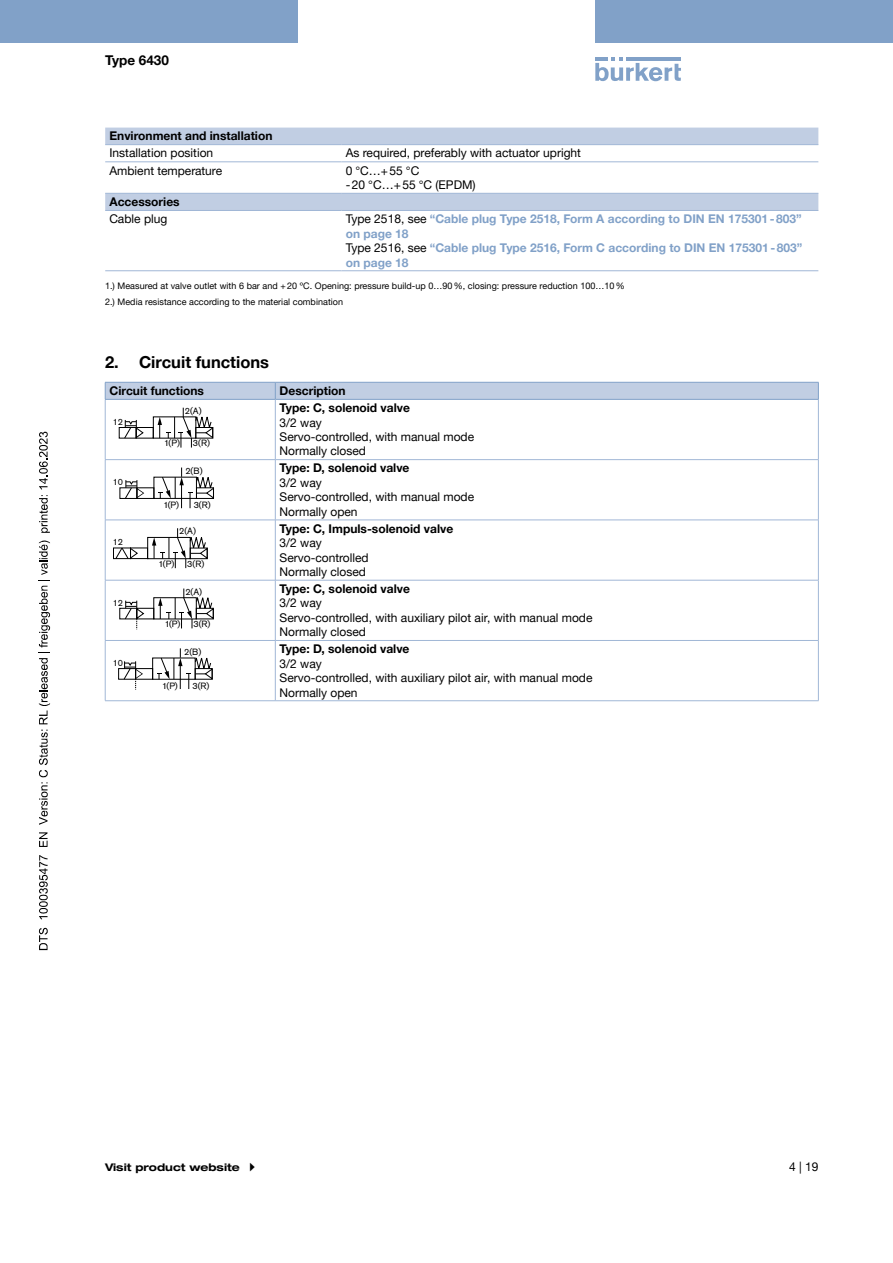
<style>
.page{position:relative;width:893px;height:1263px;background:#fff}
.page>*{position:absolute;margin:0;border:0;box-sizing:border-box;transform-origin:0 0}
.t1{font:700 16.5px "Helvetica Neue LTW1 G";color:#000}
.t2{font:700 13.5px "Helvetica Neue LTW1 G";color:#000}
.t3{font:12px/14.4px "Helvetica Neue LTW1 G";color:#000}
.t4{font:700 12px "Helvetica Neue LTW1 G";color:#000}
.t5{font:700 12px/14.4px "Helvetica Neue LTW1 G";color:#81a1c8}
.t6{font:700 expanded 10.5px "Helvetica Neue LTW1 G";color:#000}
.t7{font:9px/15.8px "Helvetica Neue LTW1 G";letter-spacing:.005em;color:#000}
.t8{font:9px "Akzidenz Grotesk BQ";color:#000}
.s1{font-weight:400;color:#000}
</style>
<div class="page">
<svg style="left:595px;top:57px;width:86px;height:24px"></svg>
<hr style="left:626px;top:57px;width:55px;height:4px;background:#81a1c8">
<div style="left:0;top:0;width:298px;height:42px;background:#81a1c8"></div>
<div style="left:595px;top:0;width:298px;height:42px;background:#81a1c8"></div>
<svg style="left:105px;top:128px;width:713px;height:82px"></svg>
<hr style="left:105px;top:144px;width:236px;height:1px;background:#a1b7d6">
<hr style="left:341px;top:144px;width:477px;height:1px;background:#a1b7d6">
<hr style="left:105px;top:162px;width:236px;height:1px;background:#a1b7d6">
<hr style="left:341px;top:162px;width:477px;height:1px;background:#a1b7d6">
<hr style="left:105px;top:193px;width:236px;height:1px;background:#a1b7d6">
<hr style="left:341px;top:193px;width:477px;height:1px;background:#a1b7d6">
<hr style="left:105px;top:210px;width:236px;height:1px;background:#a1b7d6">
<hr style="left:341px;top:210px;width:477px;height:1px;background:#a1b7d6">
<hr style="left:105px;top:270px;width:236px;height:1px;background:#a1b7d6">
<hr style="left:341px;top:270px;width:477px;height:1px;background:#a1b7d6">
<hr style="left:105px;top:399px;width:1px;height:60px;background:#a1b7d6">
<hr style="left:818px;top:399px;width:1px;height:60px;background:#a1b7d6">
<hr style="left:105px;top:460px;width:1px;height:60px;background:#a1b7d6">
<hr style="left:818px;top:460px;width:1px;height:60px;background:#a1b7d6">
<hr style="left:105px;top:520px;width:1px;height:60px;background:#a1b7d6">
<hr style="left:818px;top:520px;width:1px;height:60px;background:#a1b7d6">
<hr style="left:105px;top:580px;width:1px;height:60px;background:#a1b7d6">
<hr style="left:818px;top:580px;width:1px;height:60px;background:#a1b7d6">
<hr style="left:105px;top:641px;width:1px;height:59px;background:#a1b7d6">
<hr style="left:818px;top:641px;width:1px;height:59px;background:#a1b7d6">
<svg style="left:105px;top:382px;width:714px;height:17px;background:#bdcbe1"></svg>
<hr style="left:105px;top:399px;width:170px;height:1px;background:#81a1c8">
<hr style="left:275px;top:399px;width:544px;height:1px;background:#81a1c8">
<hr style="left:275px;top:399px;width:1px;height:60px;background:#a1b7d6">
<hr style="left:105px;top:459px;width:170px;height:1px;background:#a1b7d6">
<hr style="left:275px;top:459px;width:544px;height:1px;background:#a1b7d6">
<hr style="left:275px;top:460px;width:1px;height:60px;background:#a1b7d6">
<hr style="left:105px;top:520px;width:170px;height:1px;background:#a1b7d6">
<hr style="left:275px;top:520px;width:544px;height:1px;background:#a1b7d6">
<hr style="left:275px;top:520px;width:1px;height:60px;background:#a1b7d6">
<hr style="left:105px;top:580px;width:170px;height:1px;background:#a1b7d6">
<hr style="left:275px;top:580px;width:544px;height:1px;background:#a1b7d6">
<hr style="left:275px;top:580px;width:1px;height:60px;background:#a1b7d6">
<hr style="left:105px;top:640px;width:170px;height:1px;background:#a1b7d6">
<hr style="left:105px;top:700px;width:170px;height:1px;background:#a1b7d6">
<hr style="left:275px;top:640px;width:544px;height:1px;background:#a1b7d6">
<hr style="left:275px;top:641px;width:1px;height:59px;background:#a1b7d6">
<hr style="left:275px;top:700px;width:544px;height:1px;background:#a1b7d6">
<div style="left:136px;top:427px;width:18px;height:11px;border:1px solid #000"></div>
<div style="left:119px;top:427px;width:18px;height:11px;border:1px solid #000"></div>
<svg style="left:124px;top:420px;width:20px;height:19px"></svg>
<div style="left:153px;top:416px;width:43px;height:22px;border:1px solid #000"></div>
<svg style="left:158px;top:408px;width:56px;height:40px"></svg>
<div style="left:137px;top:487px;width:17px;height:12px;border:1px solid #000"></div>
<svg style="left:124px;top:480px;width:20px;height:19px"></svg>
<svg style="left:158px;top:467px;width:56px;height:41px"></svg>
<div style="left:130px;top:548px;width:18px;height:11px;border:1px solid #000"></div>
<div style="left:113px;top:548px;width:18px;height:11px;border:1px solid #000"></div>
<svg style="left:115px;top:547px;width:23px;height:13px"></svg>
<div style="left:147px;top:537px;width:44px;height:22px;border:1px solid #000"></div>
<svg style="left:152px;top:528px;width:56px;height:40px"></svg>
<div style="left:136px;top:608px;width:18px;height:11px;border:1px solid #000"></div>
<div style="left:119px;top:608px;width:18px;height:11px;border:1px solid #000"></div>
<div style="left:153px;top:597px;width:44px;height:22px;border:1px solid #000"></div>
<svg style="left:158px;top:588px;width:56px;height:40px"></svg>
<svg style="left:124px;top:601px;width:21px;height:29px"></svg>
<div style="left:135px;top:668px;width:18px;height:12px;border:1px solid #000"></div>
<div style="left:118px;top:668px;width:18px;height:12px;border:1px solid #000"></div>
<div style="left:152px;top:658px;width:44px;height:22px;border:1px solid #000"></div>
<svg style="left:157px;top:648px;width:56px;height:41px"></svg>
<svg style="left:123px;top:661px;width:20px;height:29px"></svg>
<svg style="left:39px;top:928px;width:9px;height:22px"></svg>
<svg style="left:39px;top:855px;width:9px;height:64px"></svg>
<svg style="left:39px;top:832px;width:9px;height:15px"></svg>
<svg style="left:39px;top:540px;width:11px;height:285px"></svg>
<svg style="left:39px;top:495px;width:11px;height:38px"></svg>
<svg style="left:39px;top:432px;width:9px;height:57px"></svg>
<p class="t2" style="left:105px;top:52px;width:65px">Type 6430</p>
<p class="t4" style="left:109px;top:129px;width:164px">Environment and installation</p>
<p class="t3" style="left:109px;top:146px;width:105px">Installation position</p>
<p class="t3" style="left:346px;top:146px;width:237px">As required, preferably with actuator upright</p>
<p class="t3" style="left:109px;top:163px;width:114px">Ambient temperature</p>
<p class="t3" style="left:346px;top:163px;width:132px">0 °C…+55 °C<br>-20 °C…+55 °C (EPDM)</p>
<p class="t4" style="left:109px;top:194px;width:72px">Accessories</p>
<p class="t3" style="left:109px;top:212px;width:59px">Cable plug</p>
<p class="t5" style="left:346px;top:212px;width:458px"><span class="s1">Type 2518, see</span> “Cable plug Type 2518, Form A according to DIN EN 175301-803” on page 18<br><span class="s1">Type 2516, see</span> “Cable plug Type 2516, Form C according to DIN EN 175301-803” on page 18</p>
<p class="t7" style="left:105px;top:278px;width:521px">1.) Measured at valve outlet with 6 bar and +20 ºC. Opening: pressure build-up 0…90%, closing: pressure reduction 100…10%<br>2.) Media resistance according to the material combination</p>
<h1 class="t1" style="left:105px;top:351px;width:166px">2. Circuit functions</h1>
<p class="t4" style="left:109px;top:383px;width:96px">Circuit functions</p>
<p class="t4" style="left:280px;top:383px;width:67px">Description</p>
<p class="t8" style="left:185px;top:405px;width:18px">2(A)</p>
<p class="t8" style="left:164px;top:438px;width:17px">1(P)</p>
<p class="t8" style="left:193px;top:438px;width:18px">3(R)</p>
<p class="t4" style="left:280px;top:400px;width:132px">Type: C, solenoid valve</p>
<p class="t3" style="left:280px;top:415px;width:196px">3/2 way<br>Servo-controlled, with manual mode<br>Normally closed</p>
<p class="t8" style="left:113px;top:416px;width:12px">12</p>
<p class="t8" style="left:113px;top:477px;width:12px">10</p>
<p class="t8" style="left:113px;top:537px;width:12px">12</p>
<p class="t8" style="left:113px;top:597px;width:12px">12</p>
<p class="t8" style="left:113px;top:657px;width:12px">10</p>
<p class="t8" style="left:185px;top:465px;width:19px">2(B)</p>
<p class="t8" style="left:163px;top:499px;width:17px">1(P)</p>
<p class="t8" style="left:194px;top:499px;width:18px">3(R)</p>
<p class="t8" style="left:179px;top:526px;width:18px">2(A)</p>
<p class="t8" style="left:159px;top:558px;width:17px">1(P)</p>
<p class="t8" style="left:187px;top:558px;width:18px">3(R)</p>
<p class="t8" style="left:185px;top:586px;width:18px">2(A)</p>
<p class="t8" style="left:165px;top:619px;width:17px">1(P)</p>
<p class="t8" style="left:193px;top:619px;width:18px">3(R)</p>
<p class="t8" style="left:184px;top:646px;width:19px">2(B)</p>
<p class="t8" style="left:162px;top:680px;width:17px">1(P)</p>
<p class="t8" style="left:192px;top:680px;width:18px">3(R)</p>
<p class="t4" style="left:280px;top:461px;width:131px">Type: D, solenoid valve</p>
<p class="t3" style="left:280px;top:475px;width:196px">3/2 way<br>Servo-controlled, with manual mode<br>Normally open</p>
<p class="t4" style="left:280px;top:521px;width:175px">Type: C, Impuls-solenoid valve</p>
<p class="t3" style="left:280px;top:536px;width:91px">3/2 way<br>Servo-controlled<br>Normally closed</p>
<p class="t4" style="left:280px;top:581px;width:132px">Type: C, solenoid valve</p>
<p class="t3" style="left:280px;top:596px;width:314px">3/2 way<br>Servo-controlled, with auxiliary pilot air, with manual mode<br>Normally closed</p>
<p class="t4" style="left:280px;top:642px;width:131px">Type: D, solenoid valve</p>
<p class="t3" style="left:280px;top:656px;width:314px">3/2 way<br>Servo-controlled, with auxiliary pilot air, with manual mode<br>Normally open</p>
<p class="t6" style="left:105px;top:1161px;width:136px">Visit product website</p>
<p class="t3" style="left:789px;top:1159px;width:31px">4 | 19</p>
</div>
